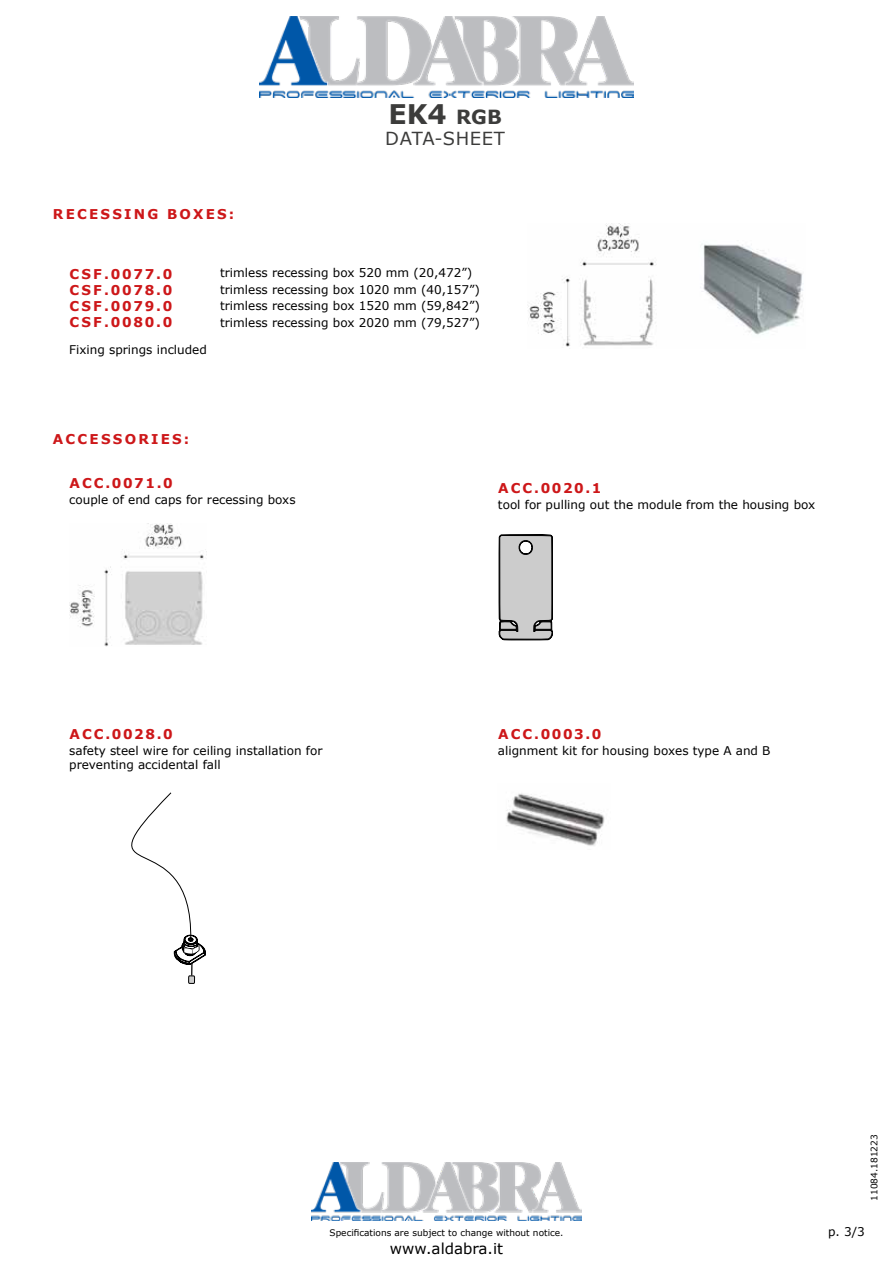
<style>
.page{position:relative;width:893px;height:1263px;background:#fff}
.page>*{position:absolute;margin:0;border:0;box-sizing:border-box;transform-origin:0 0}
.t1{font:700 27px "Verdana";color:#3c3c3b}
.t2{font:18px "Verdana";letter-spacing:.035em;color:#3c3c3b}
.t3{font:15px "Verdana";color:#000}
.t4{font:700 13.5px/16.2px "Verdana";letter-spacing:.155em;color:#cd1719;text-align:justify}
.t5{font:12px/16.5px "Verdana";color:#000}
.t6{font:9px "Verdana";color:#000}
.s1{font-size:19.5px}
</style>
<div class="page">
<img style="left:259px;top:17px;width:374px;height:80px">
<img style="left:528px;top:223px;width:275px;height:124px">
<img style="left:69px;top:524px;width:138px;height:122px">
<svg style="left:499px;top:534px;width:54px;height:106px;background:#b3b3b3"></svg>
<img style="left:506px;top:793px;width:99px;height:53px">
<svg style="left:131px;top:792px;width:75px;height:192px"></svg>
<img style="left:311px;top:1162px;width:271px;height:58px">
<p class="t4" style="left:53px;top:205px;width:183px">RECESSING BOXES:</p>
<h1 class="t1" style="left:388px;top:95px;width:115px">EK4 <span class="s1">RGB</span></h1>
<h2 class="t2" style="left:385px;top:126px;width:121px">DATA-SHEET</h2>
<p class="t4" style="left:69px;top:265px;width:104px">CSF.0077.0<br>CSF.0078.0<br>CSF.0079.0<br>CSF.0080.0</p>
<p class="t5" style="left:69px;top:341px;width:139px">Fixing springs included</p>
<p class="t5" style="left:220px;top:265px;width:261px">trimless recessing box 520 mm (20,472”) trimless recessing box 1020 mm (40,157”) trimless recessing box 1520 mm (59,842”) trimless recessing box 2020 mm (79,527”)</p>
<p class="t4" style="left:53px;top:431px;width:138px">ACCESSORIES:</p>
<p class="t4" style="left:69px;top:475px;width:105px">ACC.0071.0</p>
<p class="t5" style="left:69px;top:491px;width:228px">couple of end caps for recessing boxs</p>
<p class="t4" style="left:498px;top:480px;width:105px">ACC.0020.1</p>
<p class="t5" style="left:498px;top:496px;width:319px">tool for pulling out the module from the housing box</p>
<p class="t4" style="left:69px;top:725px;width:105px">ACC.0028.0</p>
<p class="t5" style="left:69px;top:743px;width:255px;line-height:14.4px">safety steel wire for ceiling installation for preventing accidental fall</p>
<p class="t4" style="left:498px;top:725px;width:105px">ACC.0003.0</p>
<p class="t5" style="left:498px;top:742px;width:274px">alignment kit for housing boxes type A and B</p>
<p class="t6" style="left:330px;top:1226px;width:235px">Specifications are subject to change without notice.</p>
<p class="t3" style="left:390px;top:1238px;width:115px">www.aldabra.it</p>
<p class="t6" style="left:868px;top:1201px;width:68px;rotate:-90deg">11084.181223</p>
<p class="t5" style="left:828px;top:1223px;width:38px">p. 3/3</p>
</div>
